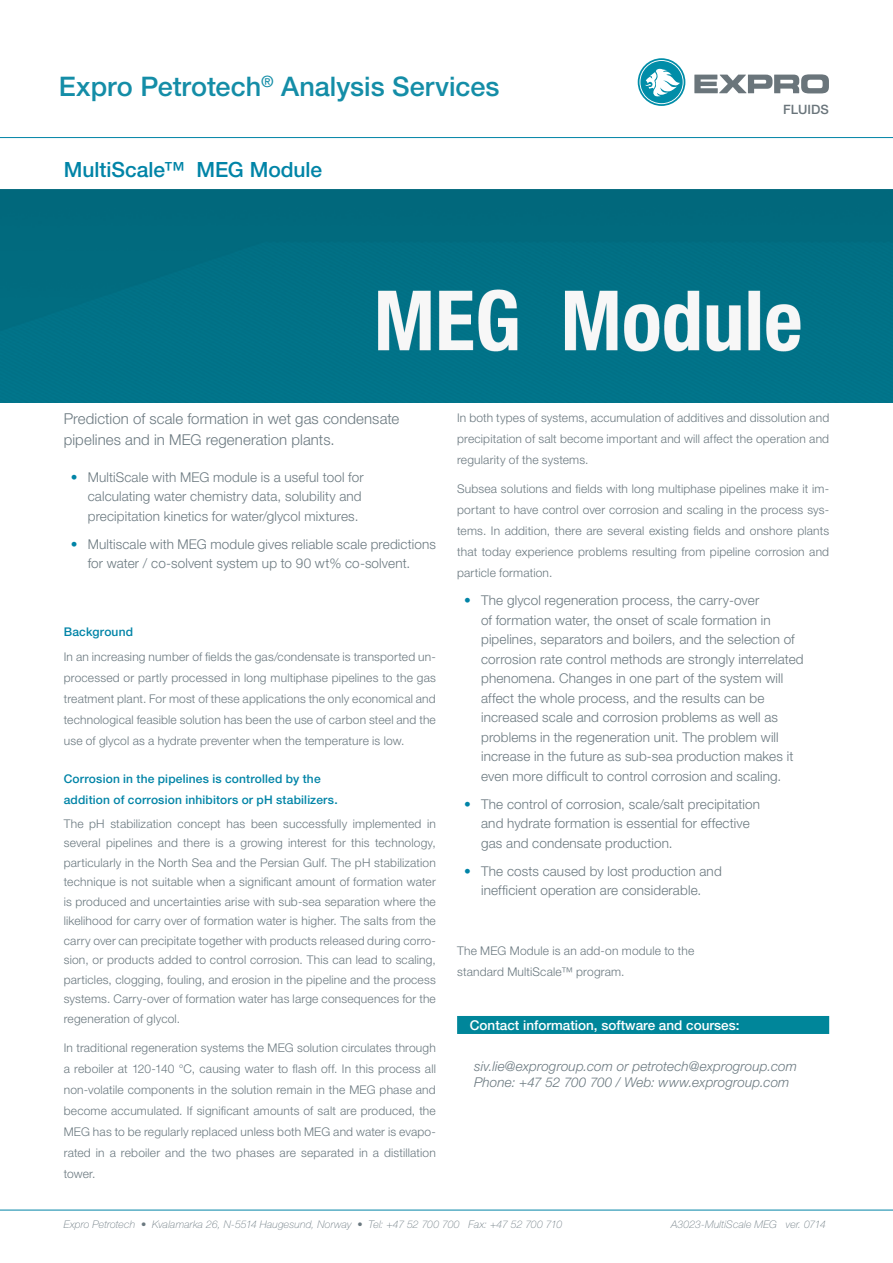
<style>
.page{position:relative;width:893px;height:1263px;background:#fff}
.page>*{position:absolute;margin:0;border:0;box-sizing:border-box;transform-origin:0 0}
.Overskrift_1{font:500 27px "Helvetica Neue LT Std";color:#148da7}
.Overskrift_2{font:500 21px "Helvetica Neue LT Std";color:#0084a7}
.Ingress{font:300 15px/21px "Helvetica Neue LT Std";letter-spacing:.005em;color:#6b7980}
.t1{font:300 13.5px/19.5px "Helvetica Neue LT Std";letter-spacing:.01em;color:#6b7980}
.Figurtekst{font:italic 300 13.5px "Helvetica Neue LT Std";letter-spacing:.01em;color:#6b7980}
.Overskrift_Neg{font:500 13.5px "Helvetica Neue LT Std";color:#fff}
.t2{font:500 12.9px "Helvetica Neue LT Std";color:#6a757b}
.Brødtekst{font:300 12px/21px "Helvetica Neue LT Std";letter-spacing:.015em;color:#6b7980;text-align:justify}
.Overskrift_5__liten{font:500 12px/21px "Helvetica Neue LT Std";letter-spacing:.015em;color:#0084a7}
.navn-adresse-versjon{font:italic 100 10.5px "Helvetica Neue LT Std";letter-spacing:.015em;color:#6b7980}
.s1{font-weight:500;color:#0084a7}
</style>
<div class="page">
<svg style="left:694px;top:74px;width:135px;height:19px"></svg>
<svg style="left:638px;top:58px;width:47px;height:48px"></svg>
<hr style="left:0;top:1210px;width:893px;height:1px;background:#0084a7">
<hr style="left:0;top:137px;width:893px;height:1px;background:#0084a7">
<img style="left:0;top:189px;width:893px;height:213px">
<div style="left:457px;top:1016px;width:372px;height:18px;background:#00869a"></div>
<p class="Overskrift_1" style="left:59px;top:70px;width:442px">Expro Petrotech<sup>®</sup> Analysis Services</p>
<p class="Overskrift_2" style="left:64px;top:157px;width:260px">MultiScale™ MEG Module</p>
<p class="t2" style="left:783px;top:101px;width:47px">FLUIDS</p>
<p class="Ingress" style="left:64px;top:408px;width:337px">Prediction of scale formation in wet gas condensate pipelines and in MEG regeneration plants.</p>
<p class="t1" style="left:88px;top:467px;width:277px;text-indent:-17px"><span class="s1">•</span> MultiScale with MEG module is a useful tool for calculating water chemistry data, solubility and precipitation kinetics for water/glycol mixtures.</p>
<p class="t1" style="left:88px;top:534px;width:350px;text-indent:-17px"><span class="s1">•</span> Multiscale with MEG module gives reliable scale predictions for water / co-solvent system up to 90 wt% co-solvent.</p>
<p class="Overskrift_5__liten" style="left:64px;top:621px;width:71px">Background</p>
<p class="Brødtekst" style="left:64px;top:646px;width:374px">In an increasing number of fields the gas/condensate is transported un&shy;processed or partly processed in long multiphase pipelines to the gas treatment plant. For most of these applications the only economical and technological feasible solution has been the use of carbon steel and the use of glycol as a hydrate preventer when the temperature is low.</p>
<p class="Overskrift_5__liten" style="left:64px;top:768px;width:275px">Corrosion in the pipelines is controlled by the addition of corrosion inhibitors or pH stabilizers.</p>
<p class="Brødtekst" style="left:64px;top:813px;width:374px;line-height:19.5px">The pH stabilization concept has been successfully implemented in several pipelines and there is a growing interest for this technology, particularly in the North Sea and the Persian Gulf. The pH stabilization technique is not suitable when a significant amount of formation water is produced and uncertainties arise with sub-sea separation where the likelihood for carry over of formation water is higher. The salts from the carry over can precipitate together with products released during corro&shy;sion, or products added to control corrosion. This can lead to scaling, particles, clogging, fouling, and erosion in the pipeline and the process systems. Carry-over of formation water has large consequences for the regeneration of glycol.</p>
<p class="Brødtekst" style="left:64px;top:1037px;width:374px">In traditional regeneration systems the MEG solution circulates through a reboiler at 120-140 °C, causing water to flash off. In this process all non-volatile components in the solution remain in the MEG phase and become accumulated. If significant amounts of salt are produced, the MEG has to be regularly replaced unless both MEG and water is evapo&shy;rated in a reboiler and the two phases are separated in a distillation tower.</p>
<p class="Brødtekst" style="left:457px;top:407px;width:374px">In both types of systems, accumulation of additives and dissolution and precipitation of salt become important and will affect the operation and regularity of the systems.</p>
<p class="Brødtekst" style="left:457px;top:478px;width:374px">Subsea solutions and fields with long multiphase pipelines make it im&shy;portant to have control over corrosion and scaling in the process sys&shy;tems. In addition, there are several existing fields and onshore plants that today experience problems resulting from pipeline corrosion and particle formation.</p>
<p class="t1" style="left:481px;top:591px;width:324px;text-indent:-17px"><span class="s1">•</span> The glycol regeneration process, the carry-over<br>of formation water, the onset of scale formation in pipelines, separators and boilers, and the selection of corrosion rate control methods are strongly interrelated phenomena. Changes in one part of the system will affect the whole process, and the results can be increased scale and corrosion problems as well as problems in the regeneration unit. The problem will increase in the future as sub-sea production makes it even more difficult to control corrosion and scaling.</p>
<p class="t1" style="left:481px;top:794px;width:280px;text-indent:-17px"><span class="s1">•</span> The control of corrosion, scale/salt precipitation and hydrate formation is essential for effective gas and condensate production.</p>
<p class="t1" style="left:464px;top:861px;width:259px;text-align:center"><span class="s1">•</span> The costs caused by lost production and inefficient operation are considerable.</p>
<p class="Brødtekst" style="left:457px;top:939px;width:239px">The MEG Module is an add-on module to the standard MultiScale™ program.</p>
<p class="Overskrift_Neg" style="left:470px;top:1017px;width:271px">Contact information, software and courses:</p>
<p class="Figurtekst" style="left:474px;top:1058px;width:324px">siv.lie@exprogroup.com or petrotech@exprogroup.com</p>
<p class="Figurtekst" style="left:474px;top:1074px;width:317px">Phone: +47 52 700 700 / Web: www.exprogroup.com</p>
<p class="navn-adresse-versjon" style="left:64px;top:1218px;width:500px">Expro Petrotech • Kvalamarka 26, N-5514 Haugesund, Norway • Tel: +47 52 700 700 Fax: +47 52 700 710</p>
<p class="navn-adresse-versjon" style="left:671px;top:1218px;width:156px">A3023-MultiScale MEG ver. 0714</p>
</div>
